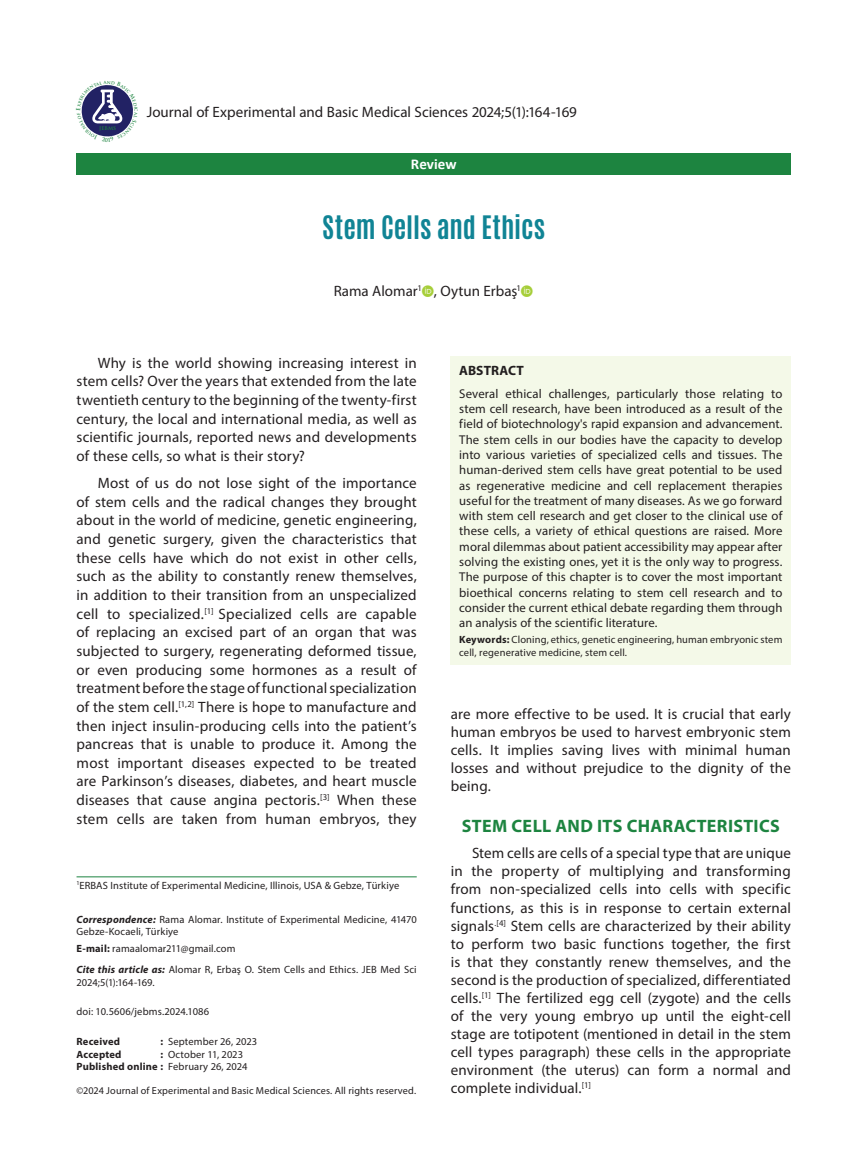
<style>
.page{position:relative;width:859px;height:1170px;background:#fff}
.page>*{position:absolute;margin:0;border:0;box-sizing:border-box;transform-origin:0 0}
._01__JEBMS-Yazi_basl{font:700 27px "Antonio";color:#108495}
._08__JEBMS_Ana_Ara_B{font:700 18px "Myriad Pro";letter-spacing:.015em;color:#1d8440}
._07__JEBMS_Normal_me{font:15px/18.6px "Myriad Pro";letter-spacing:.01em;color:#231f20;text-align:justify}
._02__JEBMS-Yazar_adl{font:15px "Myriad Pro";color:#231f20}
.t1{font:700 15px "Calibri";color:#fff}
._04__JEBMS-Ozet_yazi{font:700 13.5px "Myriad Pro";letter-spacing:.005em;color:#231f20}
._04__JEBMS-Ozet_yazi-2{font:12.75px/15.3px "Myriad Pro";letter-spacing:.005em;color:#231f20;text-align:justify}
._15__JEBMS-Iletisim{font:10.5px/12.6px "Myriad Pro";letter-spacing:.01em;color:#231f20}
._05__JEBMS-Anahtar_S{font:10.5px/12.6px "Myriad Pro";letter-spacing:.015em;color:#231f20}
._15__JEBMS-Iletisim-2{font:700 10.5px "Myriad Pro";letter-spacing:.015em;color:#231f20}
._15__JEBMS-Iletisim-3{font:10.2px "Myriad Pro";letter-spacing:.015em;color:#231f20}
.t2{font:700 5.25px "Trajan Pro";color:#1d8440}
.t3{font:700 5.1px "Trajan Pro";color:#1d8440}
.s1{font-weight:700;font-style:italic}
.s2{font-weight:700}
.s3{font-weight:400}
</style>
<div class="page">
<div style="left:77px;top:153px;width:714px;height:21px;background:#1d8440"></div>
<div style="left:451px;top:356px;width:340px;height:308px;background:#f4f9e8"></div>
<hr style="left:77px;top:876px;width:340px;height:1px;background:#1d8440">
<svg style="left:81px;top:85px;width:52px;height:52px"></svg>
<p class="t3" style="left:99px;top:125px;width:18px">JEBMS</p>
<p class="t2" style="left:105px;top:136px;width:5px">0</p>
<p class="_07__JEBMS_Normal_me" style="left:147px;top:102px;width:432px">Journal of Experimental and Basic Medical Sciences 2024;5(1):164-169</p>
<p class="t1" style="left:411px;top:153px;width:47px">Review</p>
<p class="_01__JEBMS-Yazi_basl" style="left:322px;top:207px;width:224px">Stem Cells and Ethics</p>
<p class="_02__JEBMS-Yazar_adl" style="left:334px;top:282px;width:189px">Rama Alomar<sup>1</sup> , Oytun Erbaş<sup>1</sup></p>
<p class="_07__JEBMS_Normal_me" style="left:77px;top:353px;width:342px;text-indent:21px">Why is the world showing increasing interest in stem cells? Over the years that extended from the late twentieth century to the beginning of the twenty-first century, the local and international media, as well as scientific journals, reported news and developments of these cells, so what is their story?</p>
<p class="_07__JEBMS_Normal_me" style="left:77px;top:473px;width:342px;text-indent:21px">Most of us do not lose sight of the importance of stem cells and the radical changes they brought about in the world of medicine, genetic engineering, and genetic surgery, given the characteristics that these cells have which do not exist in other cells, such as the ability to constantly renew themselves, in addition to their transition from an unspecialized cell to specialized.<sup>[1]</sup> Specialized cells are capable of replacing an excised part of an organ that was subjected to surgery, regenerating deformed tissue, or even producing some hormones as a result of treatment before the stage of functional specialization of the stem cell.<sup>[1,2]</sup> There is hope to manufacture and then inject insulin-producing cells into the patient’s pancreas that is unable to produce it. Among the most important diseases expected to be treated are Parkinson’s diseases, diabetes, and heart muscle diseases that cause angina pectoris.<sup>[3]</sup> When these stem cells are taken from human embryos, they</p>
<p class="_15__JEBMS-Iletisim" style="left:77px;top:878px;width:324px"><sup>1</sup>ERBAS Institute of Experimental Medicine, Illinois, USA &amp; Gebze, Türkiye</p>
<p class="_15__JEBMS-Iletisim" style="left:77px;top:912px;width:342px"><span class="s1">Correspondence:</span> Rama Alomar. Institute of Experimental Medicine, 41470<br>Gebze-Kocaeli, Türkiye</p>
<p class="_15__JEBMS-Iletisim" style="left:77px;top:941px;width:161px"><span class="s2">E-mail:</span> ramaalomar211@gmail.com</p>
<p class="_15__JEBMS-Iletisim" style="left:77px;top:963px;width:342px"><span class="s1">Cite this article as:</span> Alomar R, Erbaş O. Stem Cells and Ethics. JEB Med Sci<br>2024;5(1):164-169.</p>
<p class="_15__JEBMS-Iletisim" style="left:77px;top:1005px;width:134px">doi: 10.5606/jebms.2024.1086</p>
<p class="_15__JEBMS-Iletisim-2" style="left:77px;top:1034px;width:45px">Received</p>
<p class="_15__JEBMS-Iletisim" style="left:161px;top:1035px;width:98px"><span class="s2">:</span> September 26, 2023</p>
<p class="_15__JEBMS-Iletisim-2" style="left:77px;top:1047px;width:47px">Accepted</p>
<p class="_15__JEBMS-Iletisim" style="left:161px;top:1047px;width:84px"><span class="s2">:</span> October 11, 2023</p>
<p class="_15__JEBMS-Iletisim-2" style="left:77px;top:1059px;width:172px">Published online : <span class="s3">February 26, 2024</span></p>
<p class="_15__JEBMS-Iletisim-3" style="left:77px;top:1083px;width:341px">©2024 Journal of Experimental and Basic Medical Sciences. All rights reserved.</p>
<p class="_04__JEBMS-Ozet_yazi" style="left:459px;top:362px;width:66px">ABSTRACT</p>
<p class="_04__JEBMS-Ozet_yazi-2" style="left:459px;top:385px;width:325px">Several ethical challenges, particularly those relating to stem cell research, have been introduced as a result of the field of biotechnology's rapid expansion and advancement.<br>The stem cells in our bodies have the capacity to develop into various varieties of specialized cells and tissues. The human-derived stem cells have great potential to be used as regenerative medicine and cell replacement therapies useful for the treatment of many diseases. As we go forward with stem cell research and get closer to the clinical use of these cells, a variety of ethical questions are raised. More moral dilemmas about patient accessibility may appear after solving the existing ones, yet it is the only way to progress.<br>The purpose of this chapter is to cover the most important bioethical concerns relating to stem cell research and to consider the current ethical debate regarding them through an analysis of the scientific literature.</p>
<p class="_05__JEBMS-Anahtar_S" style="left:459px;top:633px;width:325px"><span class="s2">Keywords:</span> Cloning, ethics, genetic engineering, human embryonic stem cell, regenerative medicine, stem cell.</p>
<p class="_07__JEBMS_Normal_me" style="left:451px;top:704px;width:342px;line-height:18px">are more effective to be used. It is crucial that early human embryos be used to harvest embryonic stem cells. It implies saving lives with minimal human losses and without prejudice to the dignity of the being.</p>
<p class="_08__JEBMS_Ana_Ara_B" style="left:462px;top:813px;width:319px">STEM CELL AND ITS CHARACTERISTICS</p>
<p class="_07__JEBMS_Normal_me" style="left:451px;top:844px;width:342px;line-height:18px;text-indent:21px">Stem cells are cells of a special type that are unique in the property of multiplying and transforming from non-specialized cells into cells with specific functions, as this is in response to certain external signals<sup>.[4]</sup> Stem cells are characterized by their ability to perform two basic functions together, the first is that they constantly renew themselves, and the second is the production of specialized, differentiated cells.<sup>[1]</sup> The fertilized egg cell (zygote) and the cells of the very young embryo up until the eight-cell stage are totipotent (mentioned in detail in the stem cell types paragraph) these cells in the appropriate environment (the uterus) can form a normal and complete individual.<sup>[1]</sup></p>
</div>
